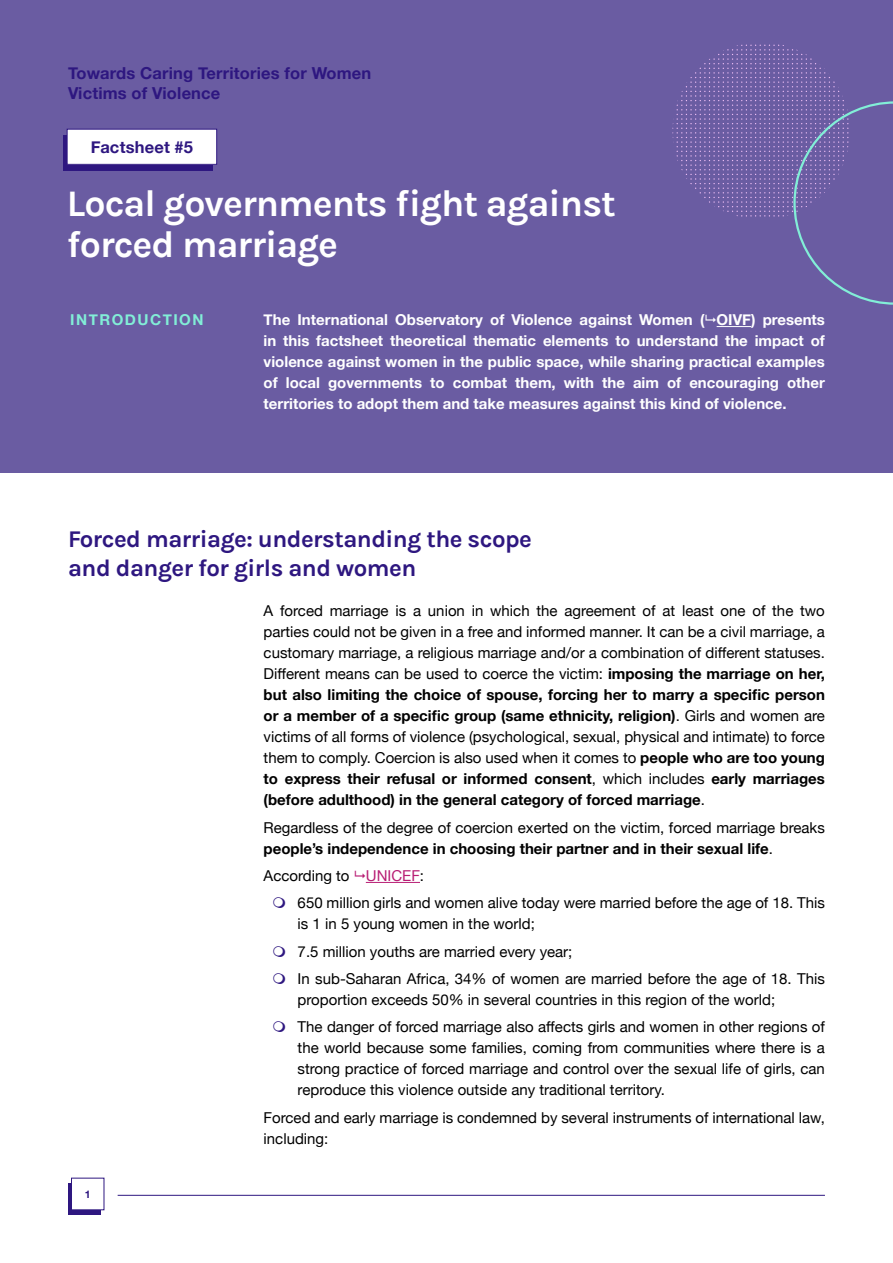
<style>
.page{position:relative;width:893px;height:1263px;background:#fff}
.page>*{position:absolute;margin:0;border:0;box-sizing:border-box;transform-origin:0 0}
.t1{font:37.5px/40.5px "Karla";letter-spacing:-.025em;color:#fff}
.t2{font:24px/28.8px "Karla";letter-spacing:-.02em;color:#2e1780}
.t3{font:700 16.5px/19.8px "Helvetica Neue";letter-spacing:.01em;color:#2e1780}
.t4{font:15px/21px "Helvetica Neue";color:#000}
.t5{font:700 15px/21px "Helvetica Neue";color:#fff;text-align:justify}
.t6{font:700 15px "Helvetica Neue";letter-spacing:.1em;color:#82eed7}
.t7{font:700 10.5px "Helvetica Neue";color:#2e1780}
.s1{font-weight:700}
.s2{color:#b81d74}
</style>
<div class="page">
<div style="left:68px;top:1183px;width:33px;height:31px;background:#2e1780"></div>
<div style="left:71px;top:1178px;width:33px;height:32px;background:#fff"></div>
<hr style="left:118px;top:1195px;width:707px;height:1px;background:#2e1780">
<hr style="left:366px;top:882px;width:54px;height:1px;background:#b81d74">
<div style="left:0;top:0;width:893px;height:472px;background:#6a5ca2"></div>
<div style="left:63px;top:135px;width:149px;height:36px;background:#2e1780"></div>
<div style="left:67px;top:129px;width:150px;height:35px;background:#fff"></div>
<div style="left:67px;top:129px;width:150px;height:36px;border:1px solid #2e1780"></div>
<svg style="left:672px;top:45px;width:221px;height:260px"></svg>
<hr style="left:717px;top:326px;width:34px;height:1px;background:#fff">
<p class="t3" style="left:68px;top:63px;width:305px">Towards Caring Territories for Women<br>Victims of Violence</p>
<p class="t3" style="left:91px;top:138px;width:103px">Factsheet #5</p>
<h1 class="t1" style="left:67px;top:182px;width:550px">Local governments fight against forced marriage</h1>
<p class="t6" style="left:70px;top:308px;width:135px">INTRODUCTION</p>
<p class="t5" style="left:264px;top:310px;width:563px">The International Observatory of Violence against Women ( OIVF) presents in this factsheet theoretical thematic elements to understand the impact of violence against women in the public space, while sharing practical examples of local governments to combat them, with the aim of encouraging other territories to adopt them and take measures against this kind of violence.</p>
<h2 class="t2" style="left:68px;top:524px;width:465px">Forced marriage: understanding the scope and danger for girls and women</h2>
<p class="t4" style="left:264px;top:601px;width:563px;text-align:justify">A forced marriage is a union in which the agreement of at least one of the two parties could not be given in a free and informed manner. It can be a civil marriage, a customary marriage, a religious marriage and/or a combination of different statuses.<br>Different means can be used to coerce the victim: <span class="s1">imposing the marriage on her, but also limiting the choice of spouse, forcing her to marry a specific person or a member of a specific group (same ethnicity, religion)</span>. Girls and women are victims of all forms of violence (psychological, sexual, physical and intimate) to force them to comply. Coercion is also used when it comes to <span class="s1">people who are too young to express their refusal or informed consent</span>, which includes <span class="s1">early marriages (before adulthood) in the general category of forced marriage</span>.</p>
<p class="t4" style="left:264px;top:817px;width:563px">Regardless of the degree of coercion exerted on the victim, forced marriage breaks <span class="s1">people’s independence in choosing their partner and in their sexual life</span>.</p>
<p class="t4" style="left:298px;top:863px;width:529px;line-height:27.5px;text-indent:-34px">According to <span class="s2">UNICEF</span>:<br>650 million girls and women alive today were married before the age of 18. This</p>
<p class="t4" style="left:298px;top:911px;width:529px;line-height:27.3px">is 1 in 5 young women in the world;<br>7.5 million youths are married every year;<br>In sub-Saharan Africa, 34% of women are married before the age of 18. This</p>
<p class="t4" style="left:298px;top:987px;width:529px;line-height:27.3px">proportion exceeds 50% in several countries in this region of the world;<br>The danger of forced marriage also affects girls and women in other regions of</p>
<p class="t4" style="left:298px;top:1038px;width:529px;text-align:justify">the world because some families, coming from communities where there is a strong practice of forced marriage and control over the sexual life of girls, can reproduce this violence outside any traditional territory.</p>
<p class="t4" style="left:264px;top:1108px;width:563px">Forced and early marriage is condemned by several instruments of international law, including:</p>
<p class="t7" style="left:85px;top:1186px;width:7px">1</p>
</div>
